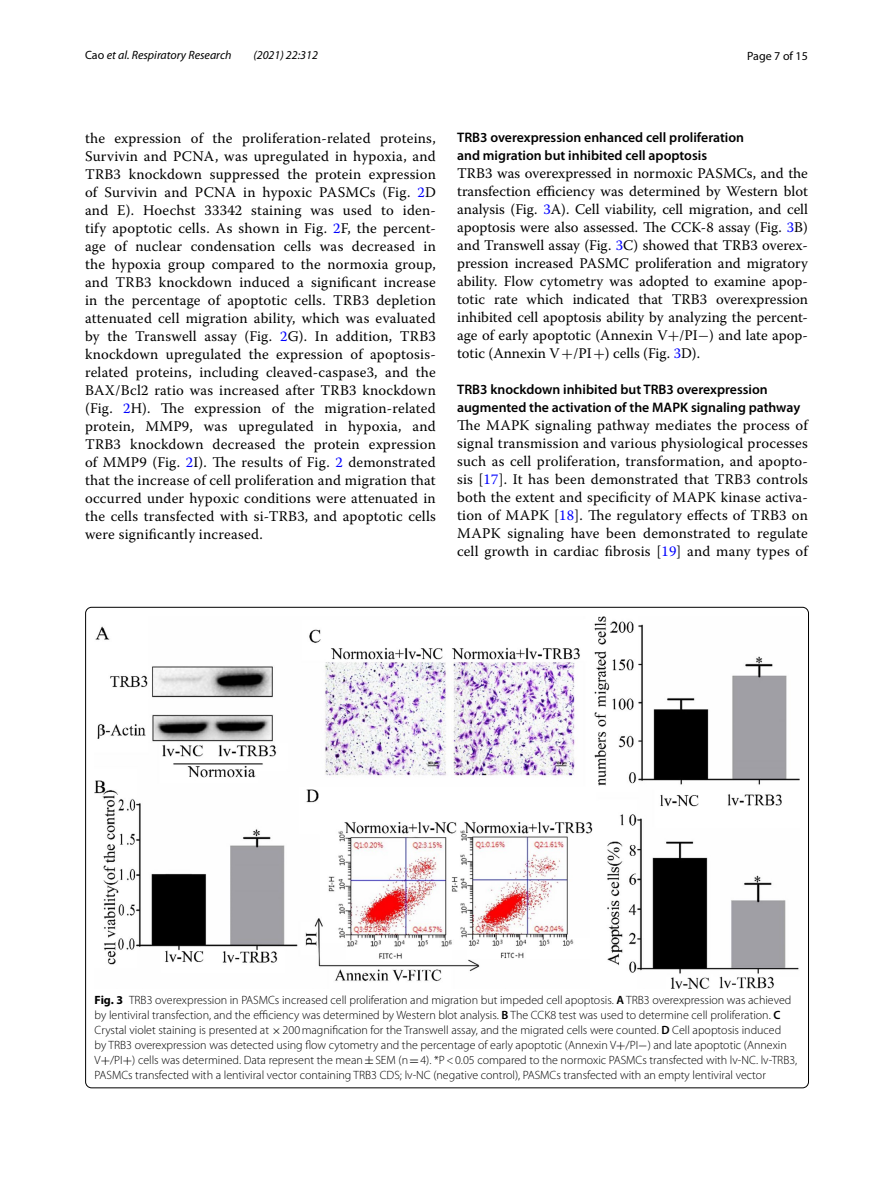
<style>
.page{position:relative;width:893px;height:1187px;background:#fff}
.page>*{position:absolute;margin:0;border:0;box-sizing:border-box;transform-origin:0 0}
.t1{font:14.7px/18px "Warnock Pro";letter-spacing:.015em;color:#000;text-align:justify}
.t2{font:600 13.8px/18px "Myriad Pro";color:#000}
.t3{font:300 12px/15px "Myriad Pro";color:#000}
.t4{font:italic 12px "Myriad Pro";color:#000}
.t5{font:12px "Myriad Pro";color:#000}
.s1{font-style:normal}
.s2{color:#00f}
.s3{font-family:"MTSY"}
.s4{font-weight:700}
.s5{font-weight:600}
.s6{font-family:"MTSY";font-weight:400}
</style>
<div class="page">
<img style="left:94px;top:616px;width:706px;height:372px">
<p class="t4" style="left:85px;top:48px;width:148px"><span class="s1">Cao</span> et al. Respiratory Research</p>
<p class="t4" style="left:253px;top:48px;width:66px">(2021) 22:312</p>
<p class="t5" style="left:747px;top:48px;width:62px">Page 7 of 15</p>
<p class="t1" style="left:85px;top:128px;width:352px">the expression of the proliferation-related proteins, Survivin and PCNA, was upregulated in hypoxia, and TRB3 knockdown suppressed the protein expression of Survivin and PCNA in hypoxic PASMCs (Fig. <span class="s2">2</span>D and E). Hoechst 33342 staining was used to iden&shy;tify apoptotic cells. As shown in Fig. <span class="s2">2</span>F, the percent&shy;age of nuclear condensation cells was decreased in the hypoxia group compared to the normoxia group, and TRB3 knockdown induced a significant increase in the percentage of apoptotic cells. TRB3 depletion attenuated cell migration ability, which was evaluated by the Transwell assay (Fig. <span class="s2">2</span>G). In addition, TRB3 knockdown upregulated the expression of apoptosis&shy;related proteins, including cleaved-caspase3, and the BAX/Bcl2 ratio was increased after TRB3 knockdown (Fig. <span class="s2">2</span>H). The expression of the migration-related protein, MMP9, was upregulated in hypoxia, and TRB3 knockdown decreased the protein expression of MMP9 (Fig. <span class="s2">2</span>I). The results of Fig. <span class="s2">2</span> demonstrated that the increase of cell proliferation and migration that occurred under hypoxic conditions were attenuated in the cells transfected with si-TRB3, and apoptotic cells were significantly increased.</p>
<p class="t2" style="left:457px;top:128px;width:288px">TRB3 overexpression enhanced cell proliferation and migration but inhibited cell apoptosis</p>
<p class="t1" style="left:457px;top:164px;width:352px">TRB3 was overexpressed in normoxic PASMCs, and the transfection efficiency was determined by Western blot analysis (Fig. <span class="s2">3</span>A). Cell viability, cell migration, and cell apoptosis were also assessed. The CCK-8 assay (Fig. <span class="s2">3</span>B) and Transwell assay (Fig. <span class="s2">3</span>C) showed that TRB3 overex&shy;pression increased PASMC proliferation and migratory ability. Flow cytometry was adopted to examine apop&shy;totic rate which indicated that TRB3 overexpression inhibited cell apoptosis ability by analyzing the percent&shy;age of early apoptotic (Annexin V<span class="s3">+</span>/PI<span class="s3">−</span>) and late apop&shy;totic (Annexin V<span class="s3">+</span>/PI<span class="s3">+</span>) cells (Fig. <span class="s2">3</span>D).</p>
<p class="t2" style="left:457px;top:380px;width:345px">TRB3 knockdown inhibited but TRB3 overexpression augmented the activation of the MAPK signaling pathway</p>
<p class="t1" style="left:457px;top:416px;width:352px">The MAPK signaling pathway mediates the process of signal transmission and various physiological processes such as cell proliferation, transformation, and apopto&shy;sis [<span class="s2">17</span>]. It has been demonstrated that TRB3 controls both the extent and specificity of MAPK kinase activa&shy;tion of MAPK [<span class="s2">18</span>]. The regulatory effects of TRB3 on MAPK signaling have been demonstrated to regulate cell growth in cardiac fibrosis [<span class="s2">19</span>] and many types of</p>
<p class="t3" style="left:95px;top:992px;width:704px"><span class="s4">Fig. 3</span> TRB3 overexpression in PASMCs increased cell proliferation and migration but impeded cell apoptosis. <span class="s5">A</span> TRB3 overexpression was achieved by lentiviral transfection, and the efficiency was determined by Western blot analysis. <span class="s5">B</span> The CCK8 test was used to determine cell proliferation. <span class="s5">C </span>Crystal violet staining is presented at <span class="s6">×</span>200magnification for the Transwell assay, and the migrated cells were counted. <span class="s5">D</span> Cell apoptosis induced<br>by TRB3 overexpression was detected using flow cytometry and the percentage of early apoptotic (Annexin V<span class="s6">+</span>/PI<span class="s6">−</span>) and late apoptotic (Annexin V<span class="s6">+</span>/PI<span class="s6">+</span>) cells was determined. Data represent the mean<span class="s6">±</span>SEM (n<span class="s6">=</span>4). *P&lt;0.05 compared to the normoxic PASMCs transfected with lv-NC. lv-TRB3, PASMCs transfected with a lentiviral vector containing TRB3 CDS; lv-NC (negative control), PASMCs transfected with an empty lentiviral vector</p>
</div>
